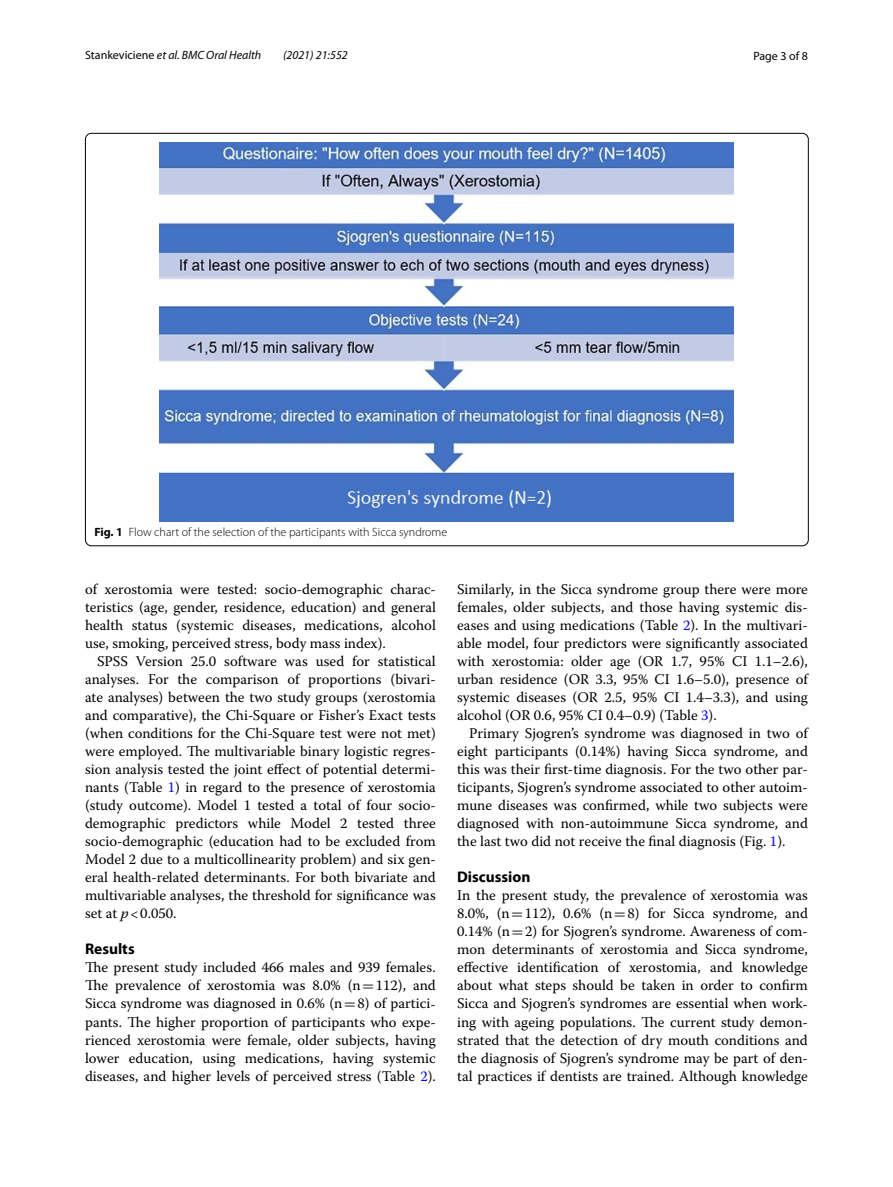
<style>
.page{position:relative;width:893px;height:1187px;background:#fff}
.page>*{position:absolute;margin:0;border:0;box-sizing:border-box;transform-origin:0 0}
.t1{font:700 15.45px "Myriad Pro";color:#000}
.t2{font:14.7px/18px "Warnock Pro";color:#000;text-align:justify}
.t3{font:300 12px "Myriad Pro";color:#000}
.t4{font:italic 12px "Myriad Pro";color:#000}
.t5{font:12px "Myriad Pro";color:#000}
.s1{font-style:normal}
.s2{font-weight:700}
.s3{color:#00f}
.s4{font-style:italic}
.s5{font-family:"MTSY"}
</style>
<div class="page">
<img style="left:160px;top:142px;width:574px;height:379px">
<p class="t4" style="left:85px;top:48px;width:178px"><span class="s1">Stankeviciene</span> et al. BMC Oral Health</p>
<p class="t4" style="left:283px;top:48px;width:66px">(2021) 21:552</p>
<p class="t5" style="left:753px;top:48px;width:56px">Page 3 of 8</p>
<p class="t3" style="left:94px;top:525px;width:354px"><span class="s2">Fig. 1</span> Flow chart of the selection of the participants with Sicca syndrome</p>
<p class="t2" style="left:85px;top:580px;width:352px">of xerostomia were tested: socio-demographic charac&shy;teristics (age, gender, residence, education) and general health status (systemic diseases, medications, alcohol use, smoking, perceived stress, body mass index).</p>
<p class="t2" style="left:85px;top:652px;width:352px;text-indent:12px">SPSS Version 25.0 software was used for statistical analyses. For the comparison of proportions (bivari&shy;ate analyses) between the two study groups (xerostomia and comparative), the Chi-Square or Fisher’s Exact tests (when conditions for the Chi-Square test were not met) were employed. The multivariable binary logistic regres&shy;sion analysis tested the joint effect of potential determi&shy;nants (Table <span class="s3">1</span>) in regard to the presence of xerostomia (study outcome). Model 1 tested a total of four socio&shy;demographic predictors while Model 2 tested three socio-demographic (education had to be excluded from Model 2 due to a multicollinearity problem) and six gen&shy;eral health-related determinants. For both bivariate and multivariable analyses, the threshold for significance was set at <span class="s4">p</span>&lt;0.050.</p>
<p class="t1" style="left:85px;top:939px;width:51px">Results</p>
<p class="t2" style="left:85px;top:958px;width:352px">The present study included 466 males and 939 females.<br>The prevalence of xerostomia was 8.0% (n<span class="s5">=</span>112), and Sicca syndrome was diagnosed in 0.6% (n<span class="s5">=</span>8) of partici&shy;pants. The higher proportion of participants who expe&shy;rienced xerostomia were female, older subjects, having lower education, using medications, having systemic diseases, and higher levels of perceived stress (Table <span class="s3">2</span>).</p>
<p class="t2" style="left:457px;top:580px;width:352px">Similarly, in the Sicca syndrome group there were more females, older subjects, and those having systemic dis&shy;eases and using medications (Table <span class="s3">2</span>). In the multivari&shy;able model, four predictors were significantly associated with xerostomia: older age (OR 1.7, 95% CI 1.1–2.6), urban residence (OR 3.3, 95% CI 1.6–5.0), presence of systemic diseases (OR 2.5, 95% CI 1.4–3.3), and using alcohol (OR 0.6, 95% CI 0.4–0.9) (Table <span class="s3">3</span>).</p>
<p class="t2" style="left:457px;top:724px;width:352px;text-indent:12px">Primary Sjogren’s syndrome was diagnosed in two of eight participants (0.14%) having Sicca syndrome, and this was their first-time diagnosis. For the two other par&shy;ticipants, Sjogren’s syndrome associated to other autoim&shy;mune diseases was confirmed, while two subjects were diagnosed with non-autoimmune Sicca syndrome, and the last two did not receive the final diagnosis (Fig. <span class="s3">1</span>).</p>
<p class="t1" style="left:457px;top:867px;width:75px">Discussion</p>
<p class="t2" style="left:457px;top:886px;width:352px">In the present study, the prevalence of xerostomia was 8.0%, (n<span class="s5">=</span>112), 0.6% (n<span class="s5">=</span>8) for Sicca syndrome, and 0.14% (n<span class="s5">=</span>2) for Sjogren’s syndrome. Awareness of com&shy;mon determinants of xerostomia and Sicca syndrome, effective identification of xerostomia, and knowledge about what steps should be taken in order to confirm Sicca and Sjogren’s syndromes are essential when work&shy;ing with ageing populations. The current study demon&shy;strated that the detection of dry mouth conditions and the diagnosis of Sjogren’s syndrome may be part of den&shy;tal practices if dentists are trained. Although knowledge</p>
</div>
